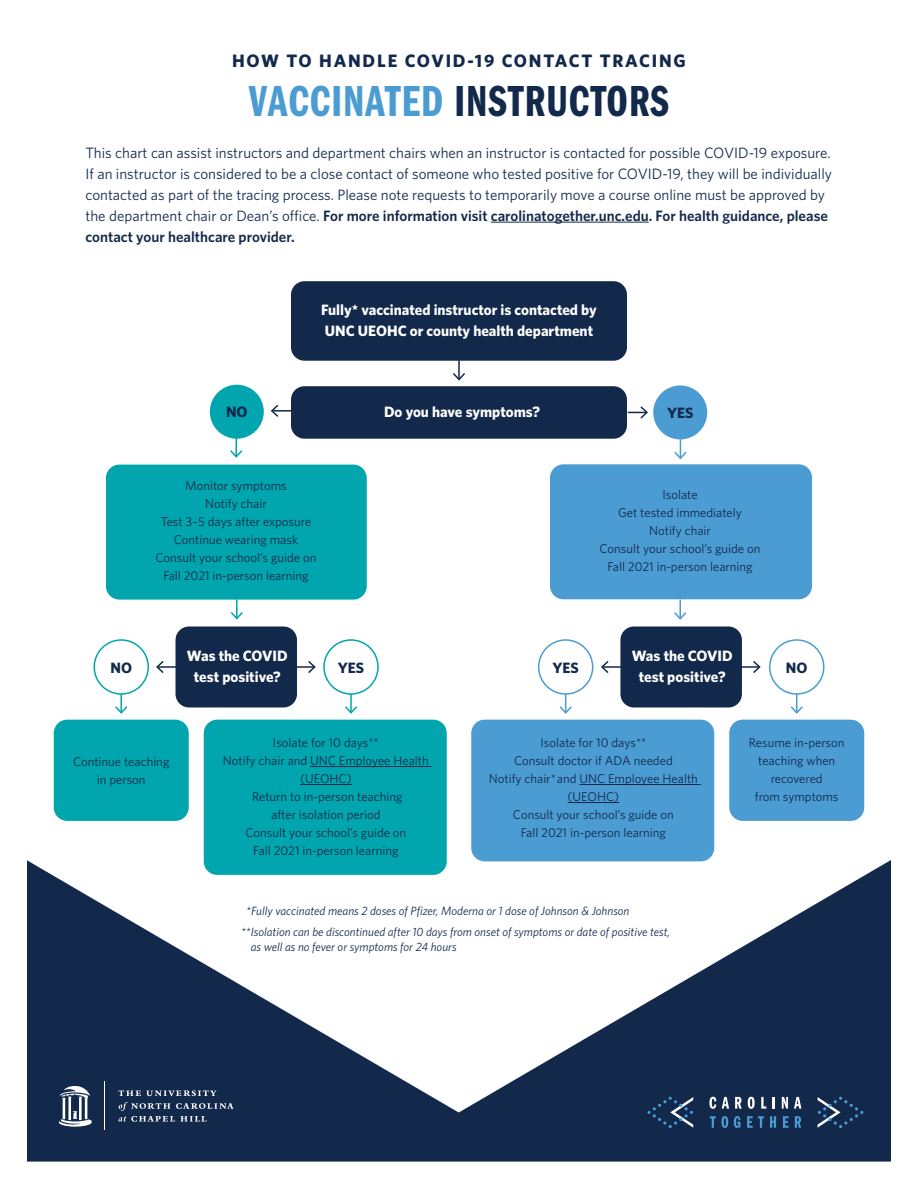
<style>
.page{position:relative;width:918px;height:1188px;background:#fff}
.page>*{position:absolute;margin:0;border:0;box-sizing:border-box;transform-origin:0 0}
.t1{font:45px "Franklin Gothic LT Pro Dm Cm";letter-spacing:.02em;color:#13294b}
.t2{font:700 18px "Whitney";letter-spacing:.1em;color:#13294b}
.t3{font:15px/21px "Whitney";color:#13294b}
.t4{font:700 15px/21px "Whitney";color:#fff;text-align:center}
.t5{font:700 15px "Whitney";color:#13294b}
.t6{font:12.75px/18px "Whitney";color:#13294b;text-align:center}
.t7{font:italic 12px/15px "Whitney";color:#13294b}
.s1{color:#4b9cd3}
.s2{font-weight:600}
</style>
<div class="page">
<svg style="left:27px;top:744px;width:864px;height:418px"></svg>
<div style="left:729px;top:720px;width:135px;height:101px;background:#4b9cd3;border-radius:14px"></div>
<div style="left:176px;top:627px;width:121px;height:81px;background:#13294b;border-radius:14px"></div>
<div style="left:550px;top:464px;width:262px;height:135px;background:#4b9cd3;border-radius:14px"></div>
<div style="left:106px;top:465px;width:261px;height:135px;background:#00a5ad;border-radius:14px"></div>
<div style="left:471px;top:720px;width:243px;height:141px;background:#4b9cd3;border-radius:14px"></div>
<div style="left:204px;top:720px;width:243px;height:155px;background:#00a5ad;border-radius:14px"></div>
<div style="left:54px;top:720px;width:135px;height:101px;background:#00a5ad;border-radius:14px"></div>
<div style="left:291px;top:281px;width:336px;height:80px;background:#13294b;border-radius:14px"></div>
<div style="left:291px;top:386px;width:336px;height:53px;background:#13294b;border-radius:14px"></div>
<svg style="left:559px;top:695px;width:13px;height:19px"></svg>
<svg style="left:790px;top:694px;width:13px;height:20px"></svg>
<div style="left:538px;top:639px;width:55px;height:56px;border:2px solid #4b9cd3;border-radius:50%"></div>
<div style="left:769px;top:639px;width:56px;height:56px;border:2px solid #4b9cd3;border-radius:50%"></div>
<div style="left:93px;top:639px;width:56px;height:56px;border:2px solid #00a5ad;border-radius:50%"></div>
<div style="left:323px;top:639px;width:56px;height:56px;border:2px solid #00a5ad;border-radius:50%"></div>
<hr style="left:491px;top:222px;width:158px;height:1px;background:#13294b">
<hr style="left:310px;top:766px;width:122px;height:1px;background:#13294b">
<hr style="left:300px;top:784px;width:52px;height:1px;background:#13294b">
<hr style="left:579px;top:784px;width:122px;height:1px;background:#13294b">
<hr style="left:568px;top:802px;width:51px;height:1px;background:#13294b">
<svg style="left:451px;top:360px;width:16px;height:21px"></svg>
<svg style="left:230px;top:438px;width:13px;height:20px"></svg>
<svg style="left:674px;top:439px;width:13px;height:21px"></svg>
<svg style="left:345px;top:694px;width:12px;height:20px"></svg>
<svg style="left:115px;top:694px;width:13px;height:20px"></svg>
<div style="left:210px;top:385px;width:54px;height:54px;background:#00a5ad;border-radius:50%"></div>
<div style="left:653px;top:385px;width:54px;height:54px;background:#4b9cd3;border-radius:50%"></div>
<svg style="left:59px;top:1086px;width:33px;height:41px"></svg>
<hr style="left:104px;top:1082px;width:1px;height:48px;background:#fff">
<svg style="left:118px;top:1090px;width:99px;height:6px"></svg>
<svg style="left:118px;top:1102px;width:116px;height:20px;background:#384b67"></svg>
<svg style="left:709px;top:1097px;width:7px;height:12px"></svg>
<svg style="left:722px;top:1097px;width:7px;height:12px"></svg>
<svg style="left:735px;top:1097px;width:7px;height:12px"></svg>
<svg style="left:748px;top:1097px;width:7px;height:12px"></svg>
<svg style="left:761px;top:1097px;width:5px;height:12px"></svg>
<svg style="left:773px;top:1097px;width:2px;height:12px"></svg>
<svg style="left:782px;top:1097px;width:6px;height:12px"></svg>
<svg style="left:794px;top:1097px;width:7px;height:12px"></svg>
<svg style="left:710px;top:1116px;width:18px;height:12px"></svg>
<svg style="left:734px;top:1116px;width:6px;height:12px"></svg>
<svg style="left:747px;top:1116px;width:17px;height:12px"></svg>
<svg style="left:770px;top:1116px;width:6px;height:12px"></svg>
<svg style="left:783px;top:1116px;width:6px;height:12px"></svg>
<svg style="left:795px;top:1116px;width:6px;height:12px"></svg>
<svg style="left:647px;top:1096px;width:46px;height:32px"></svg>
<svg style="left:818px;top:1096px;width:46px;height:32px"></svg>
<svg style="left:270px;top:404px;width:21px;height:13px"></svg>
<svg style="left:628px;top:406px;width:20px;height:13px"></svg>
<svg style="left:156px;top:659px;width:20px;height:16px"></svg>
<svg style="left:229px;top:599px;width:16px;height:21px"></svg>
<svg style="left:297px;top:661px;width:19px;height:12px"></svg>
<svg style="left:674px;top:600px;width:13px;height:20px"></svg>
<div style="left:620px;top:627px;width:122px;height:81px;background:#13294b;border-radius:14px"></div>
<svg style="left:601px;top:659px;width:20px;height:16px"></svg>
<hr style="left:740px;top:666px;width:20px;height:2px;background:#13294b">
<svg style="left:751px;top:661px;width:10px;height:12px"></svg>
<p class="t2" style="left:232px;top:49px;width:455px">HOW TO HANDLE COVID-19 CONTACT TRACING</p>
<p class="t1" style="left:249px;top:77px;width:422px"><span class="s1">VACCINATED</span> INSTRUCTORS</p>
<p class="t3" style="left:86px;top:142px;width:748px">This chart can assist instructors and department chairs when an instructor is contacted for possible COVID-19 exposure.<br>If an instructor is considered to be a close contact of someone who tested positive for COVID-19, they will be individually contacted as part of the tracing process. Please note requests to temporarily move a course online must be approved by the department chair or Dean’s office. <span class="s2">For more information visit carolinatogether.unc.edu. For health guidance, please contact your healthcare provider.</span></p>
<p class="t4" style="left:321px;top:299px;width:277px;text-align:left">Fully* vaccinated instructor is contacted by<br>UNC UEOHC or county health department</p>
<p class="t4" style="left:384px;top:401px;width:157px">Do you have symptoms?</p>
<p class="t5" style="left:226px;top:402px;width:23px">NO</p>
<p class="t5" style="left:667px;top:402px;width:28px">YES</p>
<p class="t6" style="left:156px;top:476px;width:162px">Monitor symptoms<br>Notify chair<br>Test 3–5 days after exposure<br>Continue wearing mask<br>Consult your school’s guide on<br>Fall 2021 in-person learning</p>
<p class="t6" style="left:600px;top:485px;width:162px">Isolate<br>Get tested immediately<br>Notify chair<br>Consult your school’s guide on<br>Fall 2021 in-person learning</p>
<p class="t4" style="left:187px;top:645px;width:102px">Was the COVID test positive?</p>
<p class="t4" style="left:632px;top:645px;width:102px">Was the COVID test positive?</p>
<p class="t5" style="left:110px;top:658px;width:23px">NO</p>
<p class="t5" style="left:338px;top:658px;width:28px">YES</p>
<p class="t5" style="left:552px;top:658px;width:28px">YES</p>
<p class="t5" style="left:786px;top:658px;width:23px">NO</p>
<p class="t6" style="left:73px;top:753px;width:98px">Continue teaching in person</p>
<p class="t6" style="left:223px;top:734px;width:207px">Isolate for 10 days**<br>Notify chair and UNC Employee Health (UEOHC)</p>
<p class="t6" style="left:245px;top:788px;width:162px">Return to in-person teaching after isolation period<br>Consult your school’s guide on<br>Fall 2021 in-person learning</p>
<p class="t6" style="left:489px;top:734px;width:211px">Isolate for 10 days**<br>Consult doctor if ADA needed<br>Notify chair* and UNC Employee Health (UEOHC)</p>
<p class="t6" style="left:513px;top:806px;width:162px">Consult your school’s guide on<br>Fall 2021 in-person learning</p>
<p class="t7" style="left:246px;top:903px;width:385px">*Fully vaccinated means 2 doses of Pfizer, Moderna or 1 dose of Johnson &amp; Johnson</p>
<p class="t7" style="left:251px;top:924px;width:421px;text-indent:-10px">**Isolation can be discontinued after 10 days from onset of symptoms or date of positive test, as well as no fever or symptoms for 24 hours</p>
<p class="t6" style="left:749px;top:734px;width:97px">Resume in-person teaching when recovered<br>from symptoms</p>
</div>
